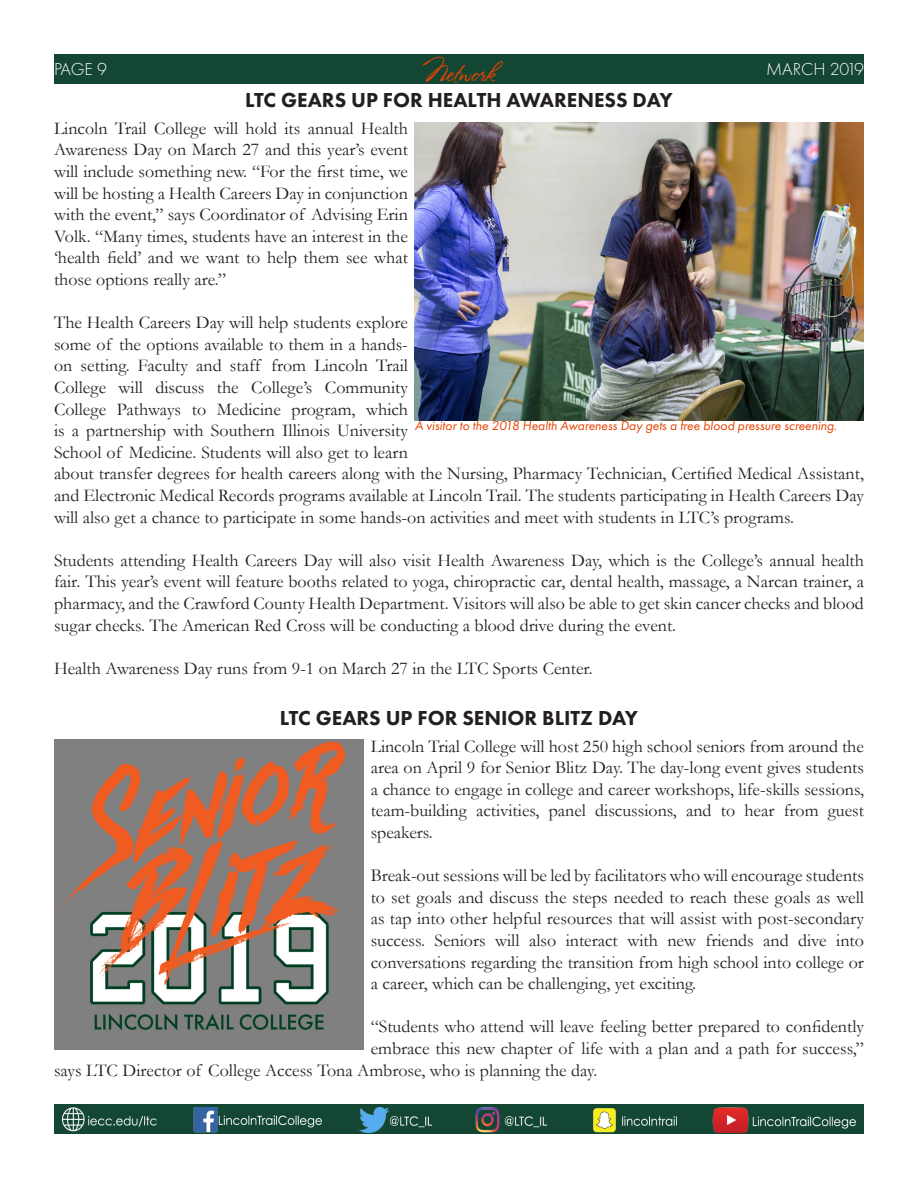
<style>
.page{position:relative;width:918px;height:1188px;background:#fff}
.page>*{position:absolute;margin:0;border:0;box-sizing:border-box;transform-origin:0 0}
.t1{font:25.5px "Stephanie Marie JF";color:#e74300}
.Headline{font:800 21px "Futura PT";color:#231f20}
.t2{font:18px/21.6px "Garamond";color:#231f20;text-align:justify}
.t3{font:300 18px "Futura PT";letter-spacing:-.005em;color:#fff}
.t4{font:italic 13.5px "Futura PT";color:#e74300}
</style>
<div class="page">
<div style="left:54px;top:1105px;width:810px;height:29px;background:#144634"></div>
<div style="left:54px;top:54px;width:810px;height:29px;background:#144634"></div>
<img style="left:62px;top:1108px;width:794px;height:24px">
<img style="left:54px;top:740px;width:310px;height:310px">
<img style="left:415px;top:122px;width:449px;height:298px">
<p class="t3" style="left:54px;top:59px;width:55px">PAGE 9</p>
<p class="t1" style="left:423px;top:57px;width:74px">Network</p>
<p class="t3" style="left:766px;top:59px;width:99px">MARCH 2019</p>
<p class="Headline" style="left:245px;top:87px;width:429px">LTC GEARS UP FOR HEALTH AWARENESS DAY</p>
<p class="t2" style="left:54px;top:117px;width:355px">Lincoln Trail College will hold its annual Health Awareness Day on March 27 and this year’s event will include something new. “For the first time, we will be hosting a Health Careers Day in conjunction with the event,” says Coordinator of Advising Erin Volk. “Many times, students have an interest in the ‘health field’ and we want to help them see what those options really are.”</p>
<p class="t2" style="left:54px;top:312px;width:812px;text-align:left">The Health Careers Day will help students explore<br>some of the options available to them in a hands-<br>on setting. Faculty and staff from Lincoln Trail<br>College will discuss the College’s Community<br>College Pathways to Medicine program, which<br>is a partnership with Southern Illinois University<br>School of Medicine. Students will also get to learn<br>about transfer degrees for health careers along with the Nursing, Pharmacy Technician, Certified Medical Assistant, and Electronic Medical Records programs available at Lincoln Trail. The students participating in Health Careers Day will also get a chance to participate in some hands-on activities and meet with students in LTC’s programs.</p>
<p class="t2" style="left:54px;top:549px;width:812px">Students attending Health Careers Day will also visit Health Awareness Day, which is the College’s annual health fair. This year’s event will feature booths related to yoga, chiropractic car, dental health, massage, a Narcan trainer, a pharmacy, and the Crawford County Health Department. Visitors will also be able to get skin cancer checks and blood sugar checks. The American Red Cross will be conducting a blood drive during the event.</p>
<p class="t2" style="left:54px;top:657px;width:540px">Health Awareness Day runs from 9-1 on March 27 in the LTC Sports Center.</p>
<p class="t4" style="left:415px;top:418px;width:424px">A visitor to the 2018 Health Awareness Day gets a free blood pressure screening.</p>
<p class="Headline" style="left:280px;top:704px;width:360px">LTC GEARS UP FOR SENIOR BLITZ DAY</p>
<p class="t2" style="left:371px;top:735px;width:495px">Lincoln Trial College will host 250 high school seniors from around the area on April 9 for Senior Blitz Day. The day-long event gives students a chance to engage in college and career workshops, life-skills sessions, team-building activities, panel discussions, and to hear from guest speakers.</p>
<p class="t2" style="left:371px;top:865px;width:495px">Break-out sessions will be led by facilitators who will encourage students to set goals and discuss the steps needed to reach these goals as well as tap into other helpful resources that will assist with post-secondary success. Seniors will also interact with new friends and dive into conversations regarding the transition from high school into college or a career, which can be challenging, yet exciting.</p>
<p class="t2" style="left:371px;top:1016px;width:495px">“Students who attend will leave feeling better prepared to confidently</p>
<p class="t2" style="left:371px;top:1037px;width:495px">embrace this new chapter of life with a plan and a path for success,”</p>
<p class="t2" style="left:54px;top:1059px;width:545px">says LTC Director of College Access Tona Ambrose, who is planning the day.</p>
</div>
